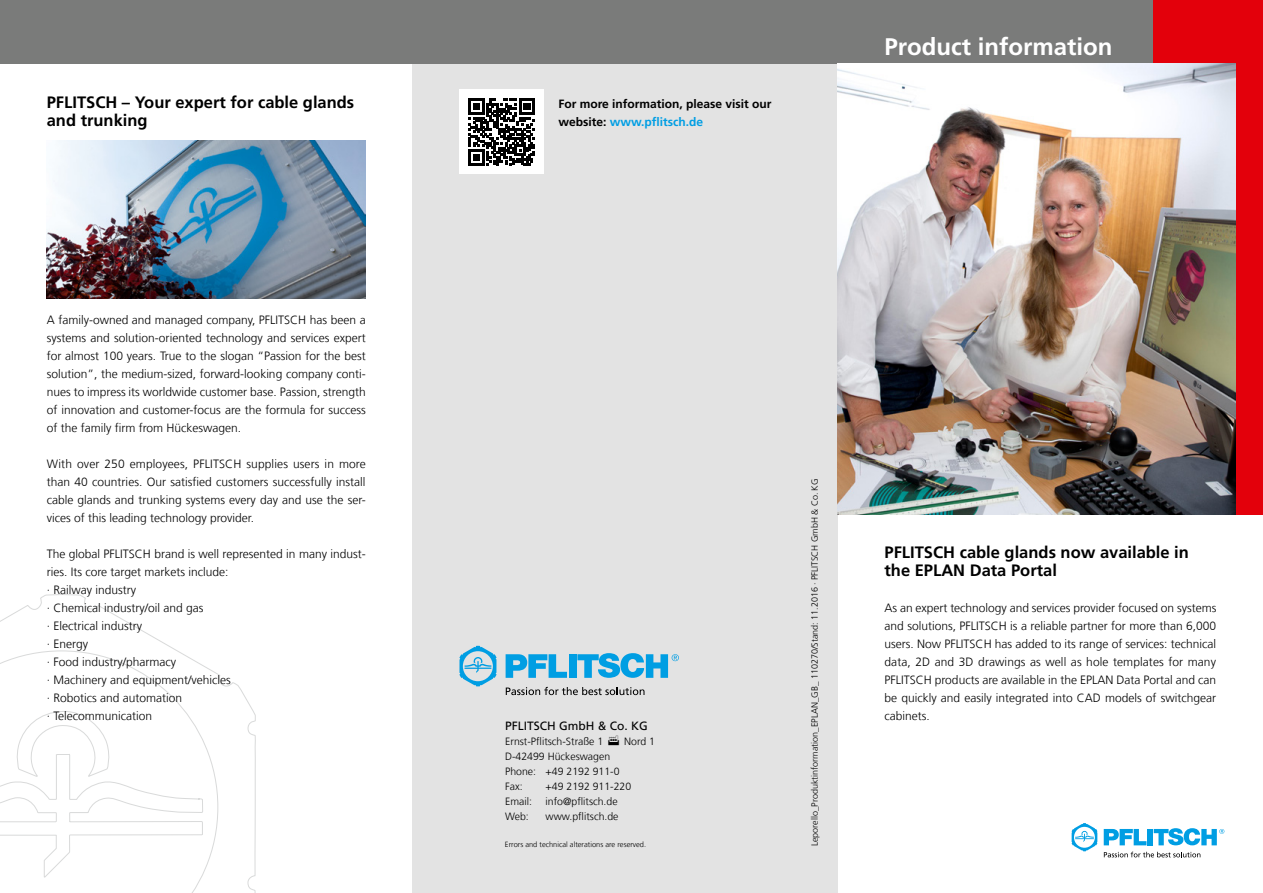
<style>
.page{position:relative;width:1263px;height:893px;background:#fff}
.page>*{position:absolute;margin:0;border:0;box-sizing:border-box;transform-origin:0 0}
.t1{font:700 24px "Frutiger LT Com";color:#fff}
.t2{font:700 16.5px/18px "Frutiger LT Com";color:#000}
.t3{font:300 12px/18px "Frutiger LT Com";color:#000;text-align:justify}
.t4{font:700 12px/18px "Frutiger LT Com";color:#000}
.t5{font:12px "Frutiger LT Com";color:#000}
.t6{font:300 10.5px/15px "Frutiger LT Com";color:#000}
.t7{font:300 9px "Frutiger LT Com";color:#000}
.t8{font:300 7.5px "Frutiger LT Com";color:#000}
.s1{color:#009ee3}
</style>
<div class="page">
<svg style="left:0;top:594px;width:256px;height:299px"></svg>
<div style="left:412px;top:43px;width:426px;height:850px;background:#e3e3e3"></div>
<div style="left:1152px;top:0;width:111px;height:514px;background:#e3000b"></div>
<div style="left:0;top:0;width:1153px;height:64px;background:#7a7b7a"></div>
<img style="left:838px;top:64px;width:397px;height:450px">
<svg style="left:1071px;top:823px;width:26px;height:28px"></svg>
<svg style="left:1104px;top:829px;width:42px;height:16px"></svg>
<div style="left:1148px;top:829px;width:5px;height:16px;background:#009ee3"></div>
<svg style="left:1154px;top:828px;width:70px;height:17px"></svg>
<svg style="left:1104px;top:852px;width:96px;height:5px"></svg>
<img style="left:47px;top:140px;width:319px;height:158px">
<svg style="left:459px;top:646px;width:37px;height:40px"></svg>
<svg style="left:506px;top:654px;width:61px;height:24px"></svg>
<div style="left:569px;top:654px;width:7px;height:24px;background:#009ee3"></div>
<svg style="left:577px;top:653px;width:102px;height:25px"></svg>
<svg style="left:506px;top:687px;width:138px;height:8px"></svg>
<div style="left:459px;top:89px;width:85px;height:85px;background:#fff"></div>
<svg style="left:468px;top:99px;width:67px;height:66px"></svg>
<h2 class="t2" style="left:47px;top:93px;width:309px">PFLITSCH – Your expert for cable glands and trunking</h2>
<p class="t3" style="left:47px;top:311px;width:321px">A family-owned and managed company, PFLITSCH has been a systems and solution-oriented technology and services expert for almost 100 years. True to the slogan “Passion for the best solution”, the medium-sized, forward-looking company conti&shy;nues to impress its worldwide customer base. Passion, strength of innovation and customer-focus are the formula for success of the family firm from Hückeswagen.</p>
<p class="t3" style="left:47px;top:455px;width:321px">With over 250 employees, PFLITSCH supplies users in more than 40 countries. Our satisfied customers successfully install cable glands and trunking systems every day and use the ser&shy;vices of this leading technology provider.</p>
<p class="t3" style="left:47px;top:545px;width:320px;text-align:left">The global PFLITSCH brand is well represented in many indust&shy;ries. Its core target markets include:<br>· Railway industry<br>· Chemical industry/oil and gas<br>· Electrical industry<br>· Energy<br>· Food industry/pharmacy<br>· Machinery and equipment/vehicles<br>· Robotics and automation<br>· Telecommunication</p>
<p class="t4" style="left:558px;top:95px;width:215px">For more information, please visit our website: <span class="s1">www.pflitsch.de</span></p>
<h1 class="t1" style="left:884px;top:32px;width:230px">Product information</h1>
<p class="t5" style="left:505px;top:719px;width:144px">PFLITSCH GmbH &amp; Co. KG</p>
<p class="t6" style="left:505px;top:734px;width:100px">Ernst-Pflitsch-Straße 1</p>
<p class="t6" style="left:624px;top:734px;width:32px">Nord 1</p>
<p class="t6" style="left:505px;top:749px;width:116px">D-42499 Hückeswagen<br>Phone: +49 2192 911-0<br>Fax:</p>
<p class="t6" style="left:546px;top:779px;width:87px">+49 2192 911-220</p>
<p class="t6" style="left:505px;top:794px;width:28px">Email:</p>
<p class="t6" style="left:546px;top:794px;width:73px">info@pflitsch.de</p>
<p class="t6" style="left:505px;top:809px;width:25px">Web:</p>
<p class="t6" style="left:546px;top:809px;width:74px">www.pflitsch.de</p>
<p class="t8" style="left:505px;top:840px;width:143px">Errors and technical alterations are reserved.</p>
<p class="t7" style="left:809px;top:846px;width:369px;rotate:-90deg">Leporello_Produktinformation_EPLAN_GB_ 110270/Stand: 11.2016 · PFLITSCH GmbH &amp; Co. KG</p>
<h2 class="t2" style="left:884px;top:543px;width:306px">PFLITSCH cable glands now available in the EPLAN Data Portal</h2>
<p class="t3" style="left:884px;top:599px;width:333px">As an expert technology and services provider focused on systems and solutions, PFLITSCH is a reliable partner for more than 6,000 users. Now PFLITSCH has added to its range of services: technical data, 2D and 3D drawings as well as hole templates for many PFLITSCH products are available in the EPLAN Data Portal and can be quickly and easily integrated into CAD models of switchgear cabinets.</p>
</div>
